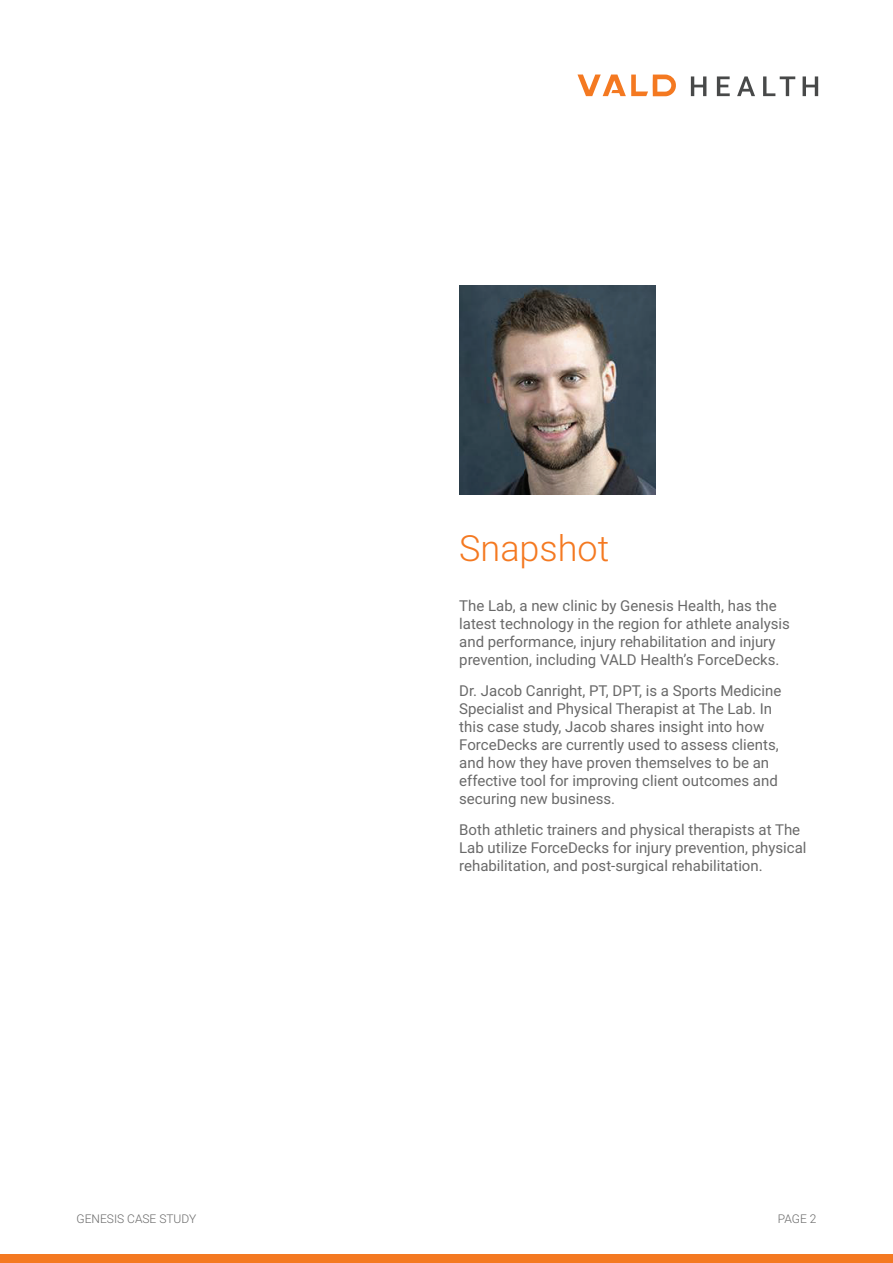
<style>
.page{position:relative;width:893px;height:1263px;background:#fff}
.page>*{position:absolute;margin:0;border:0;box-sizing:border-box;transform-origin:0 0}
.t1{font:300 36px "Roboto";color:#f47921}
.t2{font:15px/18px "Roboto";color:#696969}
.t3{font:300 12px "Roboto";color:#696969}
</style>
<div class="page">
<svg style="left:577px;top:75px;width:99px;height:21px"></svg>
<svg style="left:691px;top:76px;width:15px;height:20px"></svg>
<svg style="left:717px;top:76px;width:13px;height:20px"></svg>
<svg style="left:737px;top:76px;width:18px;height:20px"></svg>
<svg style="left:763px;top:76px;width:32px;height:20px"></svg>
<svg style="left:803px;top:76px;width:15px;height:20px"></svg>
<img style="left:459px;top:285px;width:196px;height:209px">
<div style="left:0;top:1254px;width:893px;height:9px;background:#f47921"></div>
<h1 class="t1" style="left:459px;top:523px;width:152px">Snapshot</h1>
<p class="t2" style="left:459px;top:597px;width:332px">The Lab, a new clinic by Genesis Health, has the latest technology in the region for athlete analysis and performance, injury rehabilitation and injury prevention, including VALD Health’s ForceDecks.</p>
<p class="t2" style="left:459px;top:681px;width:324px">Dr. Jacob Canright, PT, DPT, is a Sports Medicine Specialist and Physical Therapist at The Lab. In this case study, Jacob shares insight into how ForceDecks are currently used to assess clients, and how they have proven themselves to be an effective tool for improving client outcomes and securing new business.</p>
<p class="t2" style="left:459px;top:820px;width:349px">Both athletic trainers and physical therapists at The<br>Lab utilize ForceDecks for injury prevention, physical rehabilitation, and post-surgical rehabilitation.</p>
<p class="t3" style="left:77px;top:1210px;width:121px">GENESIS CASE STUDY</p>
<p class="t3" style="left:778px;top:1210px;width:40px">PAGE 2</p>
</div>
